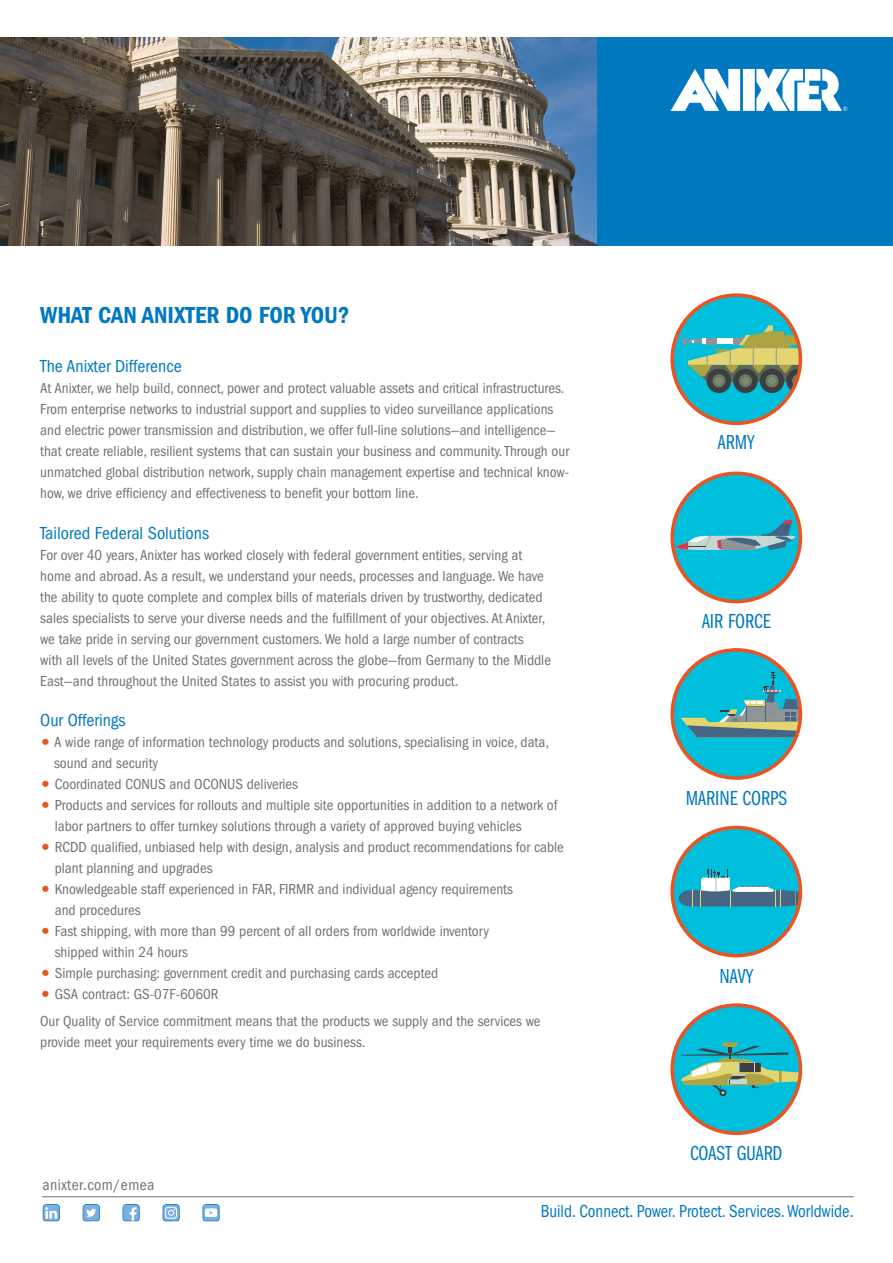
<style>
.page{position:relative;width:893px;height:1263px;background:#fff}
.page>*{position:absolute;margin:0;border:0;box-sizing:border-box;transform-origin:0 0}
.t1{font:24px "ITC Franklin Gothic Std Dm Cd";color:#0079c1}
.t2{font:21px "ITC Franklin Gothic Std Bk Cp";color:#0079c1}
.t3{font:condensed 18px "ITC Franklin Gothic Std";color:#0079c1}
.t4{font:condensed 18px "ITC Franklin Gothic Std";color:#0079c1;scale:.93 1}
.t5{font:condensed 15.75px "ITC Franklin Gothic Std";letter-spacing:.03em;color:#717073}
.t6{font:condensed 15px/21px "ITC Franklin Gothic Std";color:#717073}
.s1{font-family:"ITC Franklin Gothic Std Hvy";font-stretch:normal;font-size:18px;color:#e75525}
</style>
<div class="page">
<div style="left:597px;top:37px;width:296px;height:209px;background:#0079c1"></div>
<div style="left:743px;top:69px;width:12px;height:42px;background:#fff"></div>
<svg style="left:671px;top:69px;width:69px;height:42px"></svg>
<svg style="left:756px;top:69px;width:91px;height:42px"></svg>
<img style="left:0;top:37px;width:597px;height:209px">
<hr style="left:42px;top:1196px;width:812px;height:1px;background:#717073">
<svg style="left:122px;top:1204px;width:18px;height:17px"></svg>
<svg style="left:82px;top:1204px;width:18px;height:17px"></svg>
<svg style="left:202px;top:1204px;width:18px;height:17px"></svg>
<svg style="left:43px;top:1204px;width:17px;height:17px"></svg>
<svg style="left:162px;top:1204px;width:18px;height:17px"></svg>
<div style="left:672px;top:650px;width:128px;height:128px;background:#00bfdc;border-radius:50%"></div>
<svg style="left:680px;top:672px;width:120px;height:65px"></svg>
<div style="left:670px;top:648px;width:132px;height:132px;border:4px solid #e75525;border-radius:50%"></div>
<div style="left:672px;top:827px;width:128px;height:129px;background:#00bfdc;border-radius:50%"></div>
<svg style="left:679px;top:869px;width:121px;height:37px"></svg>
<div style="left:670px;top:826px;width:132px;height:131px;border:4px solid #e75525;border-radius:50%"></div>
<div style="left:672px;top:1005px;width:128px;height:128px;background:#00bfdc;border-radius:50%"></div>
<svg style="left:681px;top:1042px;width:119px;height:52px"></svg>
<div style="left:670px;top:1003px;width:132px;height:132px;border:4px solid #e75525;border-radius:50%"></div>
<div style="left:672px;top:295px;width:128px;height:128px;background:#00bfdc;border-radius:50%"></div>
<svg style="left:682px;top:325px;width:119px;height:68px"></svg>
<div style="left:670px;top:293px;width:132px;height:132px;border:4px solid #e75525;border-radius:50%"></div>
<div style="left:672px;top:473px;width:128px;height:128px;background:#00bfdc;border-radius:50%"></div>
<svg style="left:676px;top:519px;width:120px;height:31px"></svg>
<div style="left:670px;top:472px;width:132px;height:131px;border:4px solid #e75525;border-radius:50%"></div>
<h1 class="t1" style="left:40px;top:302px;width:311px">WHAT CAN ANIXTER DO FOR YOU?</h1>
<p class="t3" style="left:40px;top:356px;width:143px">The Anixter Difference</p>
<p class="t6" style="left:40px;top:377px;width:530px">At Anixter, we help build, connect, power and protect valuable assets and critical infrastructures.<br>From enterprise networks to industrial support and supplies to video surveillance applications and electric power transmission and distribution, we offer full-line solutions—and intelligence— that create reliable, resilient systems that can sustain your business and community. Through our unmatched global distribution network, supply chain management expertise and technical know&shy;how, we drive efficiency and effectiveness to benefit your bottom line.</p>
<p class="t3" style="left:40px;top:523px;width:170px">Tailored Federal Solutions</p>
<p class="t6" style="left:40px;top:545px;width:512px">For over 40 years, Anixter has worked closely with federal government entities, serving at home and abroad. As a result, we understand your needs, processes and language. We have the ability to quote complete and complex bills of materials driven by trustworthy, dedicated sales specialists to serve your diverse needs and the fulfillment of your objectives. At Anixter, we take pride in serving our government customers. We hold a large number of contracts<br>with all levels of the United States government across the globe—from Germany to the Middle East—and throughout the United States to assist you with procuring product.</p>
<p class="t3" style="left:40px;top:710px;width:87px">Our Offerings</p>
<p class="t6" style="left:54px;top:731px;width:496px;text-indent:-14px"><span class="s1">•</span> A wide range of information technology products and solutions, specialising in voice, data, sound and security</p>
<p class="t6" style="left:40px;top:773px;width:259px"><span class="s1">•</span> Coordinated CONUS and OCONUS deliveries</p>
<p class="t6" style="left:55px;top:794px;width:504px;text-indent:-15px"><span class="s1">•</span> Products and services for rollouts and multiple site opportunities in addition to a network of labor partners to offer turnkey solutions through a variety of approved buying vehicles</p>
<p class="t6" style="left:55px;top:836px;width:511px;text-indent:-15px"><span class="s1">•</span> RCDD qualified, unbiased help with design, analysis and product recommendations for cable plant planning and upgrades</p>
<p class="t6" style="left:55px;top:878px;width:460px;text-indent:-15px"><span class="s1">•</span> Knowledgeable staff experienced in FAR, FIRMR and individual agency requirements and procedures</p>
<p class="t6" style="left:55px;top:920px;width:436px;text-indent:-15px"><span class="s1">•</span> Fast shipping, with more than 99 percent of all orders from worldwide inventory shipped within 24 hours</p>
<p class="t6" style="left:40px;top:962px;width:400px"><span class="s1">•</span> Simple purchasing: government credit and purchasing cards accepted</p>
<p class="t6" style="left:40px;top:980px;width:502px;line-height:27.8px"><span class="s1">•</span> GSA contract: GS-07F-6060R<br>Our Quality of Service commitment means that the products we supply and the services we</p>
<p class="t6" style="left:40px;top:1032px;width:327px">provide meet your requirements every time we do business.</p>
<p class="t5" style="left:42px;top:1176px;width:114px">anixter.com/emea</p>
<h2 class="t2" style="left:718px;top:431px;width:38px">ARMY</h2>
<h2 class="t2" style="left:702px;top:610px;width:70px">AIR FORCE</h2>
<h2 class="t2" style="left:686px;top:787px;width:103px">MARINE CORPS</h2>
<h2 class="t2" style="left:719px;top:965px;width:35px">NAVY</h2>
<h2 class="t2" style="left:690px;top:1142px;width:94px">COAST GUARD</h2>
<p class="t4" style="left:541px;top:1200px;width:338px">Build. Connect. Power. Protect. Services. Worldwide.</p>
</div>
